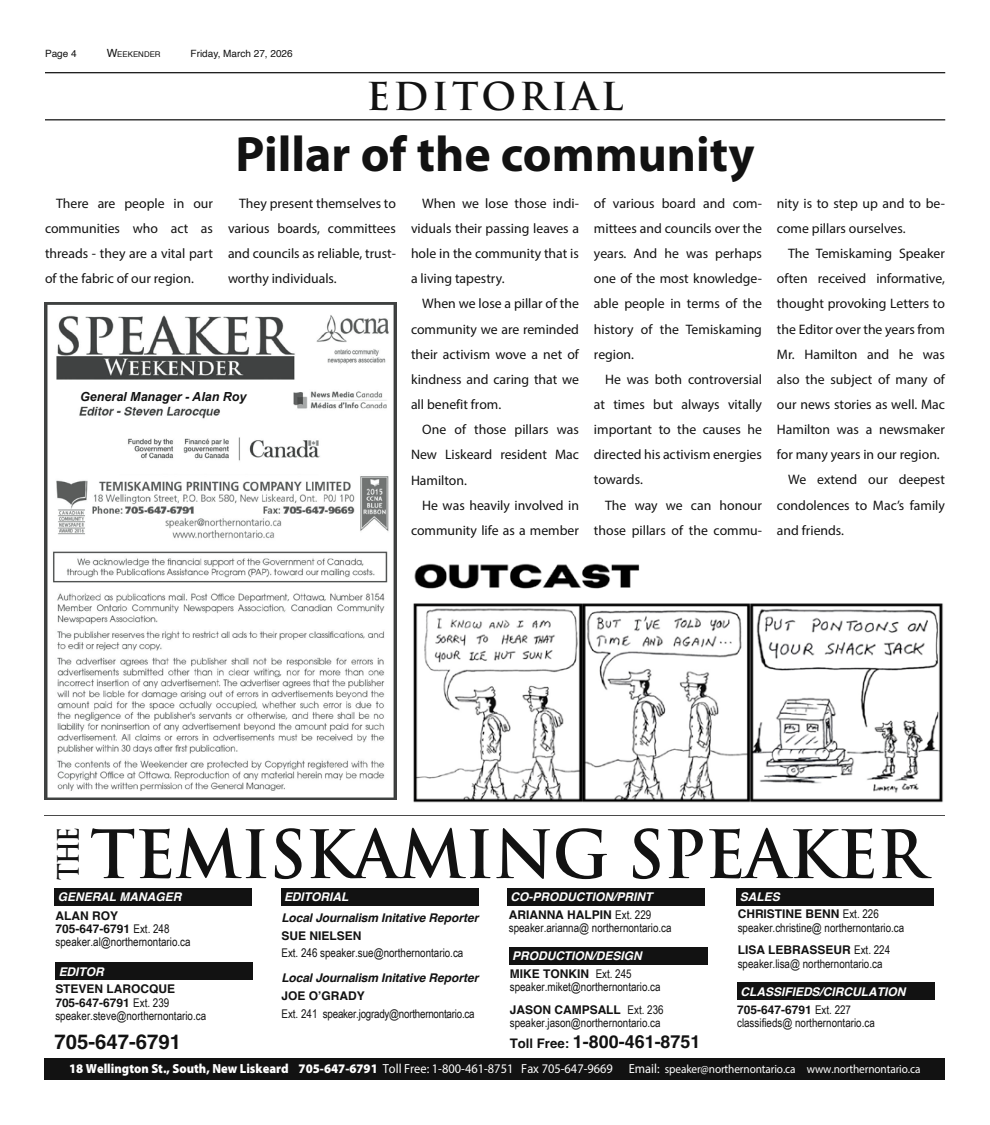
<style>
.page{position:relative;width:990px;height:1125px;background:#fff}
.page>*{position:absolute;margin:0;border:0;box-sizing:border-box;transform-origin:0 0}
.t1{font:700 64.88px "Trajan Pro";letter-spacing:-.01em;color:#121212}
.t2{font:700 50px "Myriad Pro";color:#121212}
.t3{font:700 37.5px "Trajan Pro";letter-spacing:.09em;color:#121212}
.t4{font:700 28.75px "Trajan Pro";color:#121212;scale:.82 1}
.t5{font:700 20.38px "Helvetica";color:#121212}
.t6{font:700 18px "Helvetica";color:#121212}
.t7{font:13.75px/25.1px "Myriad Pro";color:#121212;text-align:justify}
.t8{font:italic 700 12.5px "Arial";color:#121212}
.t9{font:12px "Arial Narrow";color:#121212}
.t10{font:700 12px/13.1px "Helvetica";color:#121212}
.t11{font:12px "Myriad Pro";letter-spacing:-.01em;color:#fff;scale:.94 1}
.t12{font:italic 700 12px/17.5px "Helvetica";color:#fff}
.t13{font:italic 700 12px "Helvetica";letter-spacing:-.01em;color:#121212}
.t14{font:12px "Arial Narrow";letter-spacing:-.02em;color:#121212}
.t15{font:10px "Helvetica";color:#121212}
.t16{font:7.88px "Helvetica";color:#121212}
.s1{font-size:11.25px}
.s2{font-family:"Arial Narrow";font-weight:400}
.s3{font-style:normal;color:#121212}
.s4{font-family:"Arial Narrow";font-weight:400;font-style:normal;color:#121212}
.s5{font-size:13.12px}
.s6{font-weight:900;font-size:13.12px}
</style>
<div class="page">
<hr style="left:45px;top:72px;width:900px;height:1px;background:#121212">
<hr style="left:45px;top:119px;width:900px;height:1px;background:#121212">
<img style="left:45px;top:302px;width:351px;height:498px">
<div style="left:73px;top:388px;width:174px;height:15px;background:#fff"></div>
<div style="left:45px;top:1058px;width:900px;height:21px;background:#121212"></div>
<hr style="left:45px;top:815px;width:900px;height:1px;background:#121212">
<div style="left:281px;top:888px;width:197px;height:17px;background:#121212"></div>
<div style="left:54px;top:888px;width:198px;height:17px;background:#121212"></div>
<div style="left:55px;top:963px;width:198px;height:17px;background:#121212"></div>
<div style="left:736px;top:888px;width:198px;height:17px;background:#121212"></div>
<div style="left:507px;top:888px;width:198px;height:17px;background:#121212"></div>
<div style="left:509px;top:947px;width:199px;height:17px;background:#121212"></div>
<div style="left:737px;top:983px;width:198px;height:17px;background:#121212"></div>
<hr style="left:45px;top:1078px;width:900px;height:2px;background:#121212">
<div style="left:48px;top:819px;width:40px;height:70px;background:#fff"></div>
<img style="left:413px;top:563px;width:530px;height:240px">
<p class="t15" style="left:45px;top:46px;width:33px">Page 4</p>
<p class="t16" style="left:107px;top:48px;width:55px"><span class="s1">W</span>EEKENDER</p>
<p class="t15" style="left:191px;top:46px;width:104px">Friday, March 27, 2026</p>
<h3 class="t3" style="left:367px;top:73px;width:259px">EDITORIAL</h3>
<h2 class="t2" style="left:235px;top:127px;width:521px">Pillar of the community</h2>
<p class="t7" style="left:45px;top:191px;width:170px;text-indent:11px">There are people in our communities who act as threads - they are a vital part of the fabric of our region.</p>
<p class="t7" style="left:228px;top:190px;width:169px;text-indent:11px">They present themselves to various boards, committees and councils as reliable, trust&shy;worthy individuals.</p>
<p class="t7" style="left:411px;top:190px;width:170px;text-indent:11px">When we lose those indi&shy;viduals their passing leaves a hole in the community that is a living tapestry.</p>
<p class="t7" style="left:411px;top:291px;width:170px;text-indent:11px">When we lose a pillar of the community we are reminded their activism wove a net of kindness and caring that we all benefit from.</p>
<p class="t7" style="left:411px;top:417px;width:170px;text-indent:11px">One of those pillars was New Liskeard resident Mac Hamilton.</p>
<p class="t7" style="left:411px;top:492px;width:169px;text-align:right">He was heavily involved in community life as a member</p>
<p class="t8" style="left:80px;top:388px;width:168px">General Manager - Alan Roy</p>
<p class="t7" style="left:594px;top:190px;width:170px">of various board and com&shy;mittees and councils over the years. And he was perhaps one of the most knowledge&shy;able people in terms of the history of the Temiskaming region.</p>
<p class="t7" style="left:594px;top:366px;width:170px;text-indent:11px">He was both controversial at times but always vitally important to the causes he directed his activism energies towards.</p>
<p class="t7" style="left:594px;top:492px;width:170px;text-align:right">The way we can honour those pillars of the commu-</p>
<p class="t7" style="left:777px;top:190px;width:169px">nity is to step up and to be&shy;come pillars ourselves.</p>
<p class="t7" style="left:788px;top:241px;width:158px">The Temiskaming Speaker</p>
<p class="t7" style="left:777px;top:266px;width:169px">often received informative,</p>
<p class="t7" style="left:777px;top:291px;width:169px">thought provoking Letters to</p>
<p class="t7" style="left:777px;top:316px;width:170px">the Editor over the years from</p>
<p class="t7" style="left:777px;top:341px;width:170px">Mr. Hamilton and he was</p>
<p class="t7" style="left:777px;top:366px;width:169px">also the subject of many of</p>
<p class="t7" style="left:777px;top:392px;width:170px">our news stories as well. Mac</p>
<p class="t7" style="left:777px;top:417px;width:169px">Hamilton was a newsmaker</p>
<p class="t7" style="left:777px;top:442px;width:164px">for many years in our region.</p>
<p class="t7" style="left:788px;top:467px;width:158px">We extend our deepest</p>
<p class="t7" style="left:777px;top:492px;width:170px">condolences to Mac’s family</p>
<p class="t7" style="left:777px;top:517px;width:69px">and friends.</p>
<h3 class="t4" style="left:51px;top:880px;width:67px;rotate:-90deg">THE</h3>
<h1 class="t1" style="left:90px;top:814px;width:837px">TEMISKAMING SPEAKER</h1>
<p class="t12" style="left:58px;top:890px;width:125px">GENERAL MANAGER</p>
<p class="t12" style="left:284px;top:890px;width:66px">EDITORIAL</p>
<p class="t10" style="left:56px;top:910px;width:115px">ALAN ROY<br>705-647-6791 <span class="s2">Ext. 248</span></p>
<p class="t9" style="left:56px;top:933px;width:136px">speaker.al@northernontario.ca</p>
<p class="t12" style="left:59px;top:964px;width:47px">EDITOR</p>
<p class="t10" style="left:55px;top:984px;width:121px">STEVEN LAROCQUE<br>705-647-6791 <span class="s2">Ext. 239</span></p>
<p class="t9" style="left:55px;top:1007px;width:152px">speaker.steve@northernontario.ca</p>
<p class="t13" style="left:281px;top:910px;width:199px">Local Journalism Initative Reporter</p>
<p class="t10" style="left:281px;top:931px;width:81px">SUE NIELSEN</p>
<p class="t9" style="left:281px;top:944px;width:183px">Ext. 246 speaker.sue@northernontario.ca</p>
<p class="t13" style="left:281px;top:971px;width:199px">Local Journalism Initative Reporter</p>
<p class="t10" style="left:281px;top:991px;width:85px">JOE O’GRADY</p>
<p class="t14" style="left:281px;top:1005px;width:195px">Ext. 241 speaker.jogrady@northernontario.ca</p>
<p class="t12" style="left:509px;top:890px;width:145px">CO-PRODUCTION/PRINT<br><span class="s3">ARIANNA HALPIN</span> <span class="s4">Ext. 229</span></p>
<p class="t9" style="left:509px;top:919px;width:164px">speaker.arianna@ northernontario.ca</p>
<p class="t12" style="left:512px;top:948px;width:131px">PRODUCTION/DESIGN</p>
<p class="t10" style="left:510px;top:968px;width:123px">MIKE TONKIN <span class="s2">Ext. 245</span></p>
<p class="t9" style="left:510px;top:978px;width:152px">speaker.miket@northernontario.ca</p>
<p class="t10" style="left:510px;top:1004px;width:155px">JASON CAMPSALL <span class="s2">Ext. 236</span></p>
<p class="t9" style="left:510px;top:1014px;width:152px">speaker.jason@northernontario.ca</p>
<p class="t12" style="left:740px;top:890px;width:41px">SALES</p>
<p class="t10" style="left:738px;top:909px;width:143px">CHRISTINE BENN <span class="s2">Ext. 226</span></p>
<p class="t9" style="left:738px;top:919px;width:168px">speaker.christine@ northernontario.ca</p>
<p class="t10" style="left:738px;top:945px;width:154px">LISA LEBRASSEUR <span class="s2">Ext. 224</span></p>
<p class="t9" style="left:738px;top:955px;width:146px">speaker.lisa@ northernontario.ca</p>
<p class="t12" style="left:740px;top:984px;width:167px">CLASSIFIEDS/CIRCULATION</p>
<p class="t10" style="left:737px;top:1004px;width:115px">705-647-6791 <span class="s2">Ext. 227</span></p>
<p class="t9" style="left:737px;top:1014px;width:139px">classifieds@ northernontario.ca</p>
<h3 class="t5" style="left:54px;top:1029px;width:128px">705-647-6791</h3>
<h3 class="t6" style="left:510px;top:1031px;width:192px"><span class="s5">Toll Free:</span> 1-800-461-8751</h3>
<p class="t11" style="left:69px;top:1062px;width:907px"><span class="s6">18 Wellington St., South, New Liskeard 705-647-6791</span> <span class="s5">Toll Free: 1-800-461-8751 Fax 705-647-9669 Email:</span> speaker@northernontario.ca www.northernontario.ca</p>
</div>
